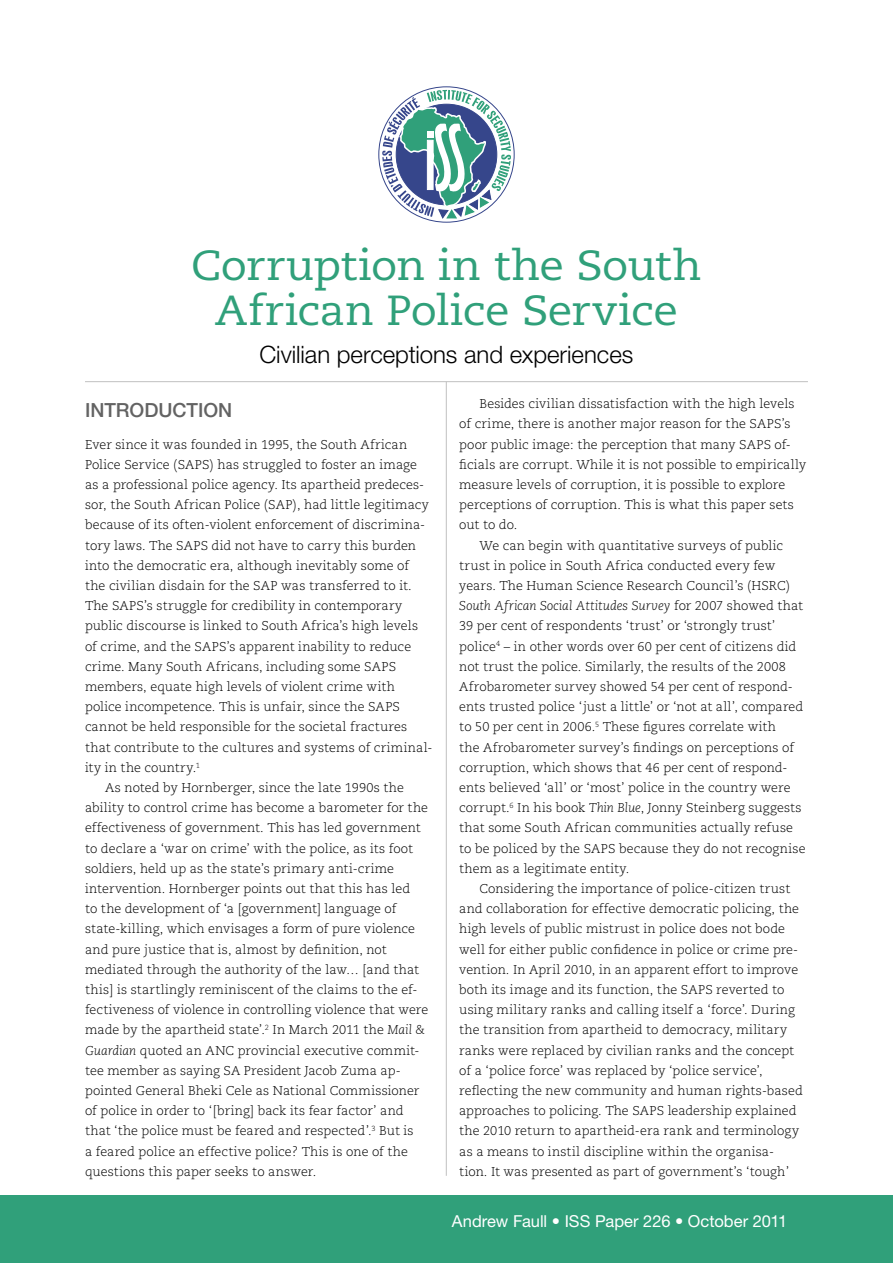
<style>
.page{position:relative;width:893px;height:1263px;background:#fff}
.page>*{position:absolute;margin:0;border:0;box-sizing:border-box;transform-origin:0 0}
.t1{font:42px/45px "Caecilia";letter-spacing:-.01em;color:#30a07a;text-align:center;scale:1.05 1}
.t2{font:300 24px "Helvetica Neue";color:#000}
.t3{font:500 19.5px "Helvetica Neue";letter-spacing:-.005em;color:#636363}
.t4{font:16.5px "Helvetica Neue";color:#fff}
.t5{font:300 12.75px "Caecilia";letter-spacing:.005em;color:#000}
.t6{font:italic 300 12.75px "Caecilia";letter-spacing:-.005em;color:#000}
.s1{font-style:italic}
.s2{font-style:normal}
</style>
<div class="page">
<div style="left:0;top:1195px;width:893px;height:68px;background:#30a07a"></div>
<svg style="left:377px;top:85px;width:139px;height:139px"></svg>
<svg style="left:382px;top:90px;width:129px;height:130px"></svg>
<hr style="left:446px;top:382px;width:1px;height:794px;background:#c0c0c0">
<hr style="left:85px;top:381px;width:723px;height:1px;background:#c0c0c0">
<h1 class="t1" style="left:191px;top:244px;width:488px">Corruption in the South<br>African Police Service</h1>
<h2 class="t2" style="left:259px;top:339px;width:375px">Civilian perceptions and experiences</h2>
<h3 class="t3" style="left:85px;top:399px;width:149px">INTRODUCTION</h3>
<p class="t5" style="left:85px;top:437px;width:324px">Ever since it was founded in 1995, the South African</p>
<p class="t5" style="left:85px;top:457px;width:333px">Police Service (SAPS) has struggled to foster an image</p>
<p class="t5" style="left:85px;top:477px;width:341px">as a professional police agency. Its apartheid predeces-</p>
<p class="t5" style="left:85px;top:498px;width:345px">sor, the South African Police (SAP), had little legitimacy</p>
<p class="t5" style="left:85px;top:518px;width:342px">because of its often-violent enforcement of discrimina-</p>
<p class="t5" style="left:85px;top:538px;width:333px">tory laws. The SAPS did not have to carry this burden</p>
<p class="t5" style="left:85px;top:558px;width:326px">into the democratic era, although inevitably some of</p>
<p class="t5" style="left:85px;top:578px;width:328px">the civilian disdain for the SAP was transferred to it.</p>
<p class="t5" style="left:85px;top:599px;width:319px">The SAPS’s struggle for credibility in contemporary</p>
<p class="t5" style="left:85px;top:619px;width:335px">public discourse is linked to South Africa’s high levels</p>
<p class="t5" style="left:85px;top:639px;width:328px">of crime, and the SAPS’s apparent inability to reduce</p>
<p class="t5" style="left:85px;top:659px;width:312px">crime. Many South Africans, including some SAPS</p>
<p class="t5" style="left:85px;top:679px;width:311px">members, equate high levels of violent crime with</p>
<p class="t5" style="left:85px;top:700px;width:316px">police incompetence. This is unfair, since the SAPS</p>
<p class="t5" style="left:85px;top:720px;width:324px">cannot be held responsible for the societal fractures</p>
<p class="t5" style="left:85px;top:740px;width:349px">that contribute to the cultures and systems of criminal-</p>
<p class="t5" style="left:85px;top:760px;width:116px">ity in the country.<sup>1</sup></p>
<p class="t5" style="left:105px;top:780px;width:300px">As noted by Hornberger, since the late 1990s the</p>
<p class="t5" style="left:85px;top:801px;width:344px">ability to control crime has become a barometer for the</p>
<p class="t5" style="left:85px;top:821px;width:337px">effectiveness of government. This has led government</p>
<p class="t5" style="left:85px;top:841px;width:330px">to declare a ‘war on crime’ with the police, as its foot</p>
<p class="t5" style="left:85px;top:861px;width:311px">soldiers, held up as the state’s primary anti-crime</p>
<p class="t5" style="left:85px;top:881px;width:327px">intervention. Hornberger points out that this has led</p>
<p class="t5" style="left:85px;top:902px;width:313px">to the development of ‘a [government] language of</p>
<p class="t5" style="left:85px;top:922px;width:332px">state-killing, which envisages a form of pure violence</p>
<p class="t5" style="left:85px;top:942px;width:303px">and pure justice that is, almost by definition, not</p>
<p class="t5" style="left:85px;top:962px;width:336px">mediated through the authority of the law… [and that</p>
<p class="t5" style="left:85px;top:982px;width:334px">this] is startlingly reminiscent of the claims to the ef-</p>
<p class="t5" style="left:85px;top:1003px;width:345px">fectiveness of violence in controlling violence that were</p>
<p class="t5" style="left:85px;top:1023px;width:342px">made by the apartheid state’.<sup>2</sup> In March 2011 the <span class="s1">Mail &amp;</span></p>
<p class="t5" style="left:85px;top:1043px;width:336px"><span class="s1">Guardian</span> quoted an ANC provincial executive commit-</p>
<p class="t5" style="left:85px;top:1063px;width:317px">tee member as saying SA President Jacob Zuma ap-</p>
<p class="t5" style="left:85px;top:1083px;width:336px">pointed General Bheki Cele as National Commissioner</p>
<p class="t5" style="left:85px;top:1103px;width:320px">of police in order to ‘[bring] back its fear factor’ and</p>
<p class="t5" style="left:85px;top:1124px;width:330px">that ‘the police must be feared and respected’.<sup>3</sup> But is</p>
<p class="t5" style="left:85px;top:1144px;width:324px">a feared police an effective police? This is one of the</p>
<p class="t5" style="left:85px;top:1164px;width:233px">questions this paper seeks to answer.</p>
<p class="t5" style="left:479px;top:397px;width:317px">Besides civilian dissatisfaction with the high levels</p>
<p class="t5" style="left:459px;top:417px;width:333px">of crime, there is another major reason for the SAPS’s</p>
<p class="t5" style="left:459px;top:437px;width:333px">poor public image: the perception that many SAPS of-</p>
<p class="t5" style="left:459px;top:457px;width:348px">ficials are corrupt. While it is not possible to empirically</p>
<p class="t5" style="left:459px;top:477px;width:327px">measure levels of corruption, it is possible to explore</p>
<p class="t5" style="left:459px;top:498px;width:336px">perceptions of corruption. This is what this paper sets</p>
<p class="t5" style="left:459px;top:518px;width:60px">out to do.</p>
<p class="t5" style="left:479px;top:538px;width:305px">We can begin with quantitative surveys of public</p>
<p class="t5" style="left:459px;top:558px;width:318px">trust in police in South Africa conducted every few</p>
<p class="t5" style="left:459px;top:578px;width:332px">years. The Human Science Research Council’s (HSRC)</p>
<p class="t6" style="left:459px;top:599px;width:345px">South African Social Attitudes Survey <span class="s2">for 2007 showed that</span></p>
<p class="t5" style="left:459px;top:619px;width:318px">39 per cent of respondents ‘trust’ or ‘strongly trust’</p>
<p class="t5" style="left:459px;top:639px;width:339px">police<sup>4</sup> – in other words over 60 per cent of citizens did</p>
<p class="t5" style="left:459px;top:659px;width:328px">not trust the police. Similarly, the results of the 2008</p>
<p class="t5" style="left:459px;top:679px;width:335px">Afrobarometer survey showed 54 per cent of respond-</p>
<p class="t5" style="left:459px;top:700px;width:346px">ents trusted police ‘just a little’ or ‘not at all’, compared</p>
<p class="t5" style="left:459px;top:720px;width:318px">to 50 per cent in 2006.<sup>5</sup> These figures correlate with</p>
<p class="t5" style="left:459px;top:740px;width:336px">the Afrobarometer survey’s findings on perceptions of</p>
<p class="t5" style="left:459px;top:760px;width:330px">corruption, which shows that 46 per cent of respond-</p>
<p class="t5" style="left:459px;top:780px;width:333px">ents believed ‘all’ or ‘most’ police in the country were</p>
<p class="t5" style="left:459px;top:801px;width:344px">corrupt.<sup>6</sup> In his book <span class="s1">Thin Blue</span>, Jonny Steinberg suggests</p>
<p class="t5" style="left:459px;top:821px;width:335px">that some South African communities actually refuse</p>
<p class="t5" style="left:459px;top:841px;width:348px">to be policed by the SAPS because they do not recognise</p>
<p class="t5" style="left:459px;top:861px;width:172px">them as a legitimate entity.</p>
<p class="t5" style="left:479px;top:881px;width:312px">Considering the importance of police-citizen trust</p>
<p class="t5" style="left:459px;top:902px;width:341px">and collaboration for effective democratic policing, the</p>
<p class="t5" style="left:459px;top:922px;width:327px">high levels of public mistrust in police does not bode</p>
<p class="t5" style="left:459px;top:942px;width:340px">well for either public confidence in police or crime pre-</p>
<p class="t5" style="left:459px;top:962px;width:340px">vention. In April 2010, in an apparent effort to improve</p>
<p class="t5" style="left:459px;top:982px;width:327px">both its image and its function, the SAPS reverted to</p>
<p class="t5" style="left:459px;top:1003px;width:337px">using military ranks and calling itself a ‘force’. During</p>
<p class="t5" style="left:459px;top:1023px;width:329px">the transition from apartheid to democracy, military</p>
<p class="t5" style="left:459px;top:1043px;width:336px">ranks were replaced by civilian ranks and the concept</p>
<p class="t5" style="left:459px;top:1063px;width:305px">of a ‘police force’ was replaced by ‘police service’,</p>
<p class="t5" style="left:459px;top:1083px;width:345px">reflecting the new community and human rights-based</p>
<p class="t5" style="left:459px;top:1103px;width:339px">approaches to policing. The SAPS leadership explained</p>
<p class="t5" style="left:459px;top:1124px;width:341px">the 2010 return to apartheid-era rank and terminology</p>
<p class="t5" style="left:459px;top:1144px;width:316px">as a means to instil discipline within the organisa-</p>
<p class="t5" style="left:459px;top:1164px;width:332px">tion. It was presented as part of government’s ‘tough’</p>
<p class="t4" style="left:452px;top:1211px;width:337px">Andrew Faull • ISS Paper 226 • October 2011</p>
</div>
